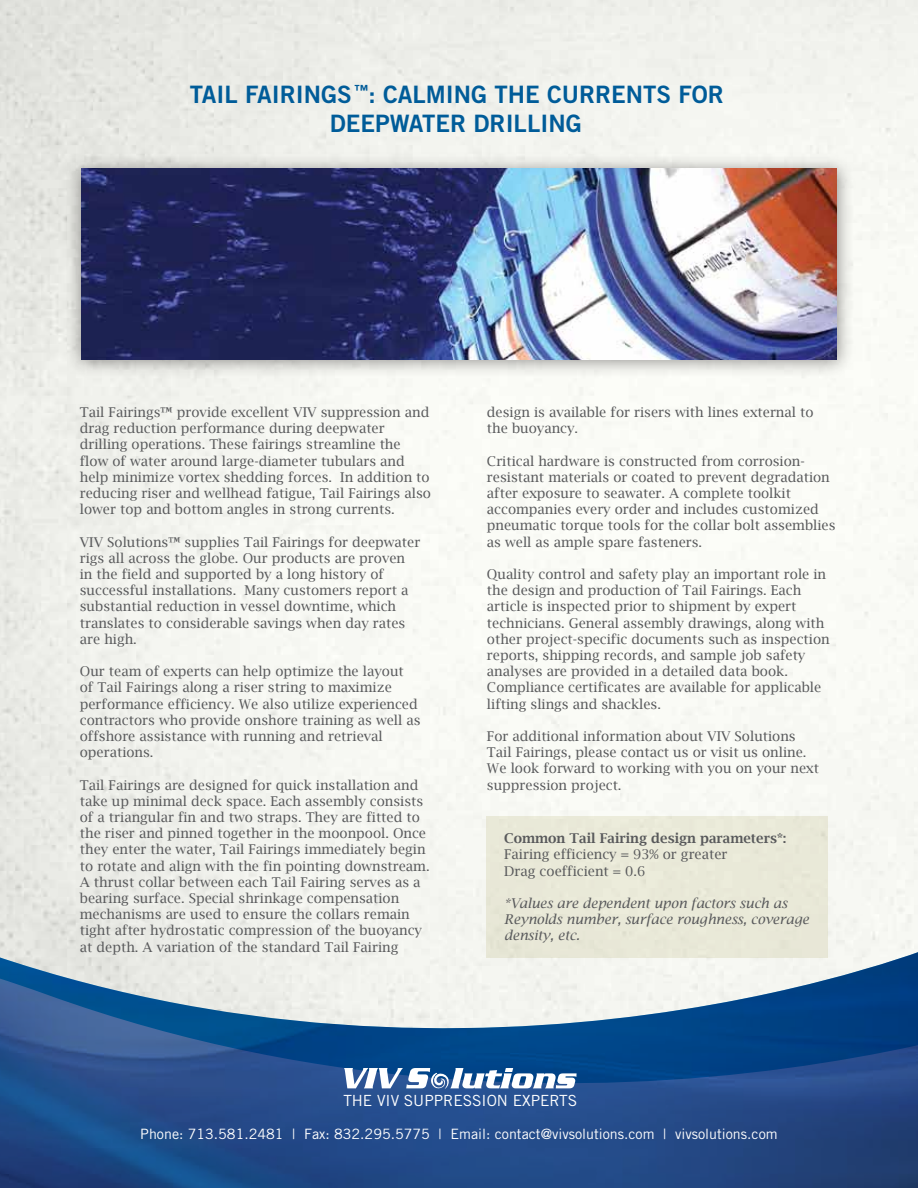
<style>
.page{position:relative;width:918px;height:1188px;background:#fff}
.page>*{position:absolute;margin:0;border:0;box-sizing:border-box;transform-origin:0 0}
.t1{font:24px/28.8px "Trade Gothic Bold Two";color:#005c99;text-align:center}
.t2{font:15.3px "Trade Gothic";color:#fff}
.t3{font:14.25px "Trade Gothic";color:#fff}
.t4{font:13.5px/16.2px "Lucida Bright";color:#58595b}
.t5{font:italic 13.5px/16.2px "Lucida Bright";color:#58595b}
.t6{font:600 13.5px "Lucida Bright";color:#58595b}
</style>
<div class="page">
<svg style="left:0;top:901px;width:918px;height:51px;fill:#f1f2ed"></svg>
<img style="left:0;top:952px;width:918px;height:236px">
<img style="left:10px;top:0;width:887px;height:590px">
<img style="left:81px;top:169px;width:756px;height:190px">
<div style="left:487px;top:816px;width:341px;height:142px;background:#e9e9d8"></div>
<svg style="left:344px;top:1068px;width:233px;height:21px"></svg>
<h1 class="t1" style="left:190px;top:79px;width:535px">TAIL FAIRINGS <sup>™</sup>: CALMING THE CURRENTS FOR<br>DEEPWATER DRILLING</h1>
<p class="t4" style="left:80px;top:404px;width:353px">Tail Fairings™ provide excellent VIV suppression and drag reduction performance during deepwater drilling operations. These fairings streamline the flow of water around large-diameter tubulars and help minimize vortex shedding forces. In addition to reducing riser and wellhead fatigue, Tail Fairings also lower top and bottom angles in strong currents.</p>
<p class="t4" style="left:80px;top:534px;width:342px">VIV Solutions™ supplies Tail Fairings for deepwater rigs all across the globe. Our products are proven in the field and supported by a long history of successful installations. Many customers report a substantial reduction in vessel downtime, which translates to considerable savings when day rates are high.</p>
<p class="t4" style="left:80px;top:663px;width:342px">Our team of experts can help optimize the layout of Tail Fairings along a riser string to maximize performance efficiency. We also utilize experienced contractors who provide onshore training as well as offshore assistance with running and retrieval operations.</p>
<p class="t4" style="left:80px;top:777px;width:351px">Tail Fairings are designed for quick installation and take up minimal deck space. Each assembly consists of a triangular fin and two straps. They are fitted to the riser and pinned together in the moonpool. Once they enter the water, Tail Fairings immediately begin to rotate and align with the fin pointing downstream.<br>A thrust collar between each Tail Fairing serves as a bearing surface. Special shrinkage compensation mechanisms are used to ensure the collars remain tight after hydrostatic compression of the buoyancy at depth. A variation of the standard Tail Fairing</p>
<p class="t4" style="left:487px;top:404px;width:328px">design is available for risers with lines external to the buoyancy.</p>
<p class="t4" style="left:487px;top:453px;width:350px">Critical hardware is constructed from corrosion&shy;resistant materials or coated to prevent degradation after exposure to seawater. A complete toolkit accompanies every order and includes customized pneumatic torque tools for the collar bolt assemblies as well as ample spare fasteners.</p>
<p class="t4" style="left:487px;top:566px;width:344px">Quality control and safety play an important role in the design and production of Tail Fairings. Each article is inspected prior to shipment by expert technicians. General assembly drawings, along with other project-specific documents such as inspection reports, shipping records, and sample job safety analyses are provided in a detailed data book.<br>Compliance certificates are available for applicable lifting slings and shackles.</p>
<p class="t4" style="left:487px;top:728px;width:334px">For additional information about VIV Solutions Tail Fairings, please contact us or visit us online.<br>We look forward to working with you on your next suppression project.</p>
<p class="t6" style="left:504px;top:831px;width:284px">Common Tail Fairing design parameters*:</p>
<p class="t4" style="left:504px;top:846px;width:225px">Fairing efficiency = 93% or greater<br>Drag coefficient = 0.6</p>
<p class="t5" style="left:504px;top:895px;width:307px">*Values are dependent upon factors such as<br>Reynolds number, surface roughness, coverage density, etc.</p>
<p class="t2" style="left:343px;top:1092px;width:235px">THE VIV SUPPRESSION EXPERTS</p>
<p class="t3" style="left:140px;top:1126px;width:639px">Phone: 713.581.2481 | Fax: 832.295.5775 | Email: contact@vivsolutions.com | vivsolutions.com</p>
</div>
